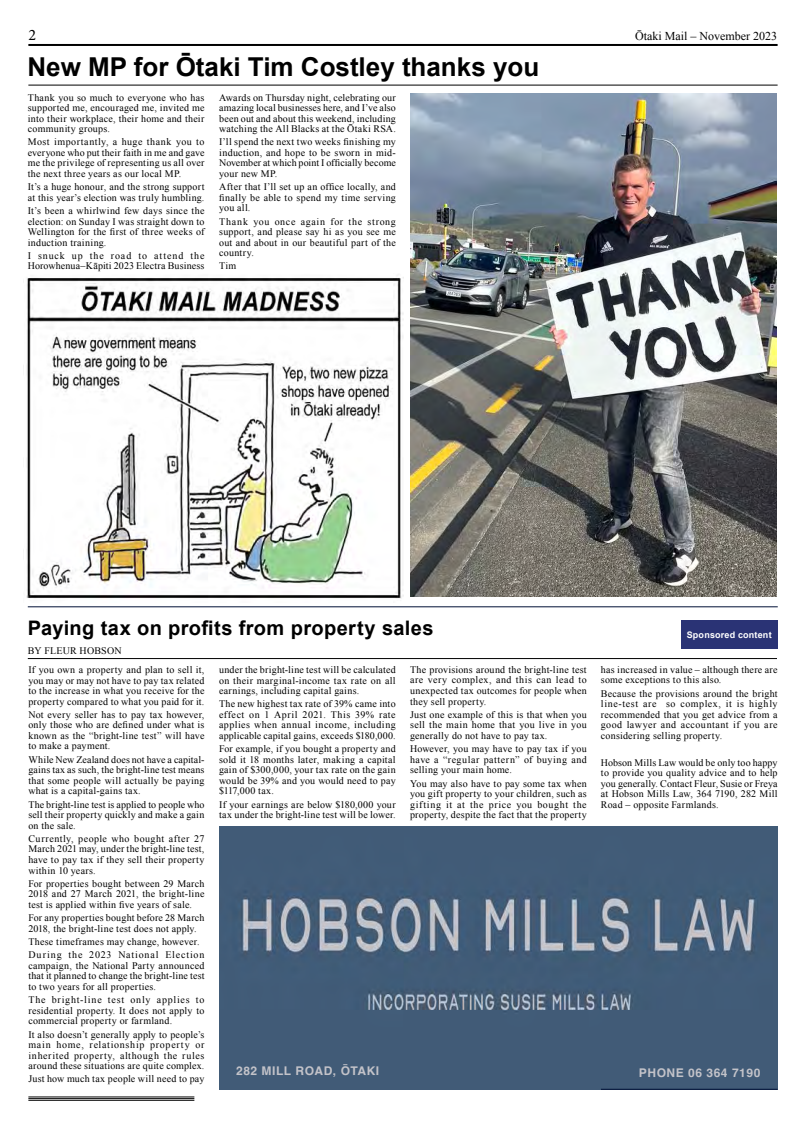
<style>
.page{position:relative;width:806px;height:1129px;background:#fff}
.page>*{position:absolute;margin:0;border:0;box-sizing:border-box;transform-origin:0 0}
.t1{font:700 26px "Arial";color:#000}
.t2{font:700 20px "Arial";letter-spacing:.02em;color:#000}
.t3{font:16px "Minion Pro";color:#000}
.t4{font:700 12px "Helvetica";letter-spacing:.04em;color:#c3c3c9}
.t5{font:12px "Times New Roman";color:#000}
.t6{font:10px/10.5px "Times New Roman";letter-spacing:.025em;color:#000;text-align:justify}
.t7{font:10px/13.3px "Times New Roman";letter-spacing:.045em;color:#000}
.t8{font:700 9px "Arial";letter-spacing:.02em;color:#fff}
</style>
<div class="page">
<hr style="left:28px;top:1096px;width:166px;height:1px;background:#000">
<hr style="left:28px;top:1098px;width:166px;height:1px;background:#000">
<hr style="left:28px;top:1099px;width:166px;height:1px;background:#000">
<hr style="left:28px;top:44px;width:749px;height:2px;background:#000">
<img style="left:219px;top:826px;width:558px;height:263px">
<div style="left:680px;top:620px;width:96px;height:28px;background:#2a3375"></div>
<hr style="left:28px;top:658px;width:748px;height:1px;background:#000">
<hr style="left:600px;top:1088px;width:177px;height:1px;background:#001036">
<hr style="left:28px;top:606px;width:749px;height:1px;background:#001036">
<img style="left:23px;top:275px;width:380px;height:324px">
<img style="left:410px;top:94px;width:366px;height:502px">
<hr style="left:28px;top:85px;width:749px;height:1px;background:#000">
<h3 class="t3" style="left:28px;top:24px;width:9px">2</h3>
<p class="t5" style="left:634px;top:28px;width:143px">Ōtaki Mail – November 2023</p>
<h1 class="t1" style="left:27px;top:49px;width:513px">New MP for Ōtaki Tim Costley thanks you</h1>
<p class="t6" style="left:219px;top:92px;width:178px">Awards on Thursday night, celebrating our amazing local businesses here, and I’ve also been out and about this weekend, including watching the All Blacks at the Ōtaki RSA.</p>
<p class="t6" style="left:219px;top:137px;width:178px">I’ll spend the next two weeks finishing my induction, and hope to be sworn in mid-November at which point I officially become your new MP.</p>
<p class="t6" style="left:219px;top:181px;width:178px">After that I’ll set up an office locally, and finally be able to spend my time serving you all.</p>
<p class="t6" style="left:219px;top:216px;width:178px">Thank you once again for the strong support, and please say hi as you see me out and about in our beautiful part of the country.</p>
<p class="t6" style="left:219px;top:261px;width:19px">Tim</p>
<p class="t6" style="left:28px;top:92px;width:178px">Thank you so much to everyone who has supported me, encouraged me, invited me into their workplace, their home and their community groups.</p>
<p class="t6" style="left:28px;top:137px;width:178px">Most importantly, a huge thank you to everyone who put their faith in me and gave me the privilege of representing us all over the next three years as our local MP.</p>
<p class="t6" style="left:28px;top:181px;width:178px">It’s a huge honour, and the strong support at this year’s election was truly humbling.</p>
<p class="t6" style="left:28px;top:205px;width:178px">It’s been a whirlwind few days since the election: on Sunday I was straight down to Wellington for the first of three weeks of induction training.</p>
<p class="t6" style="left:28px;top:250px;width:178px">I snuck up the road to attend the<br>Horowhenua–Kāpiti 2023 Electra Business</p>
<h2 class="t2" style="left:28px;top:614px;width:407px">Paying tax on profits from property sales</h2>
<p class="t8" style="left:686px;top:629px;width:86px">Sponsored content</p>
<p class="t6" style="left:28px;top:645px;width:95px">BY FLEUR HOBSON</p>
<p class="t6" style="left:28px;top:664px;width:177px">If you own a property and plan to sell it, you may or may not have to pay tax related to the increase in what you receive for the property compared to what you paid for it.</p>
<p class="t6" style="left:28px;top:709px;width:177px">Not every seller has to pay tax however, only those who are defined under what is known as the “bright-line test” will have to make a payment.</p>
<p class="t6" style="left:28px;top:753px;width:177px">While New Zealand does not have a capital&shy;gains tax as such, the bright-line test means that some people will actually be paying what is a capital-gains tax.</p>
<p class="t6" style="left:28px;top:798px;width:177px">The bright-line test is applied to people who sell their property quickly and make a gain on the sale.</p>
<p class="t6" style="left:28px;top:833px;width:177px">Currently, people who bought after 27<br>March 2021 may, under the bright-line test, have to pay tax if they sell their property within 10 years.</p>
<p class="t6" style="left:28px;top:877px;width:177px">For properties bought between 29 March 2018 and 27 March 2021, the bright-line test is applied within five years of sale.</p>
<p class="t6" style="left:28px;top:912px;width:177px">For any properties bought before 28 March<br>2018, the bright-line test does not apply.</p>
<p class="t7" style="left:28px;top:934px;width:177px">These timeframes may change, however.<br>During the 2023 National Election</p>
<p class="t6" style="left:28px;top:959px;width:177px">campaign, the National Party announced that it planned to change the bright-line test to two years for all properties.</p>
<p class="t6" style="left:28px;top:994px;width:177px">The bright-line test only applies to residential property. It does not apply to commercial property or farmland.</p>
<p class="t6" style="left:28px;top:1028px;width:177px">It also doesn’t generally apply to people’s main home, relationship property or inherited property, although the rules around these situations are quite complex.</p>
<p class="t6" style="left:28px;top:1073px;width:177px">Just how much tax people will need to pay</p>
<p class="t6" style="left:219px;top:664px;width:178px">under the bright-line test will be calculated on their marginal-income tax rate on all earnings, including capital gains.</p>
<p class="t6" style="left:219px;top:698px;width:178px">The new highest tax rate of 39% came into effect on 1 April 2021. This 39% rate applies when annual income, including applicable capital gains, exceeds $180,000.</p>
<p class="t6" style="left:219px;top:743px;width:178px">For example, if you bought a property and sold it 18 months later, making a capital gain of $300,000, your tax rate on the gain would be 39% and you would need to pay $117,000 tax.</p>
<p class="t6" style="left:219px;top:798px;width:178px">If your earnings are below $180,000 your tax under the bright-line test will be lower.</p>
<p class="t6" style="left:410px;top:664px;width:178px">The provisions around the bright-line test are very complex, and this can lead to unexpected tax outcomes for people when they sell property.</p>
<p class="t6" style="left:410px;top:709px;width:178px">Just one example of this is that when you sell the main home that you live in you generally do not have to pay tax.</p>
<p class="t6" style="left:410px;top:743px;width:178px">However, you may have to pay tax if you have a “regular pattern” of buying and selling your main home.</p>
<p class="t6" style="left:410px;top:777px;width:178px">You may also have to pay some tax when you gift property to your children, such as gifting it at the price you bought the property, despite the fact that the property</p>
<p class="t6" style="left:600px;top:664px;width:178px">has increased in value – although there are some exceptions to this also.</p>
<p class="t6" style="left:600px;top:688px;width:178px">Because the provisions around the bright line-test are so complex, it is highly recommended that you get advice from a good lawyer and accountant if you are considering selling property.</p>
<p class="t6" style="left:600px;top:756px;width:178px">Hobson Mills Law would be only too happy to provide you quality advice and to help you generally. Contact Fleur, Susie or Freya at Hobson Mills Law, 364 7190, 282 Mill Road – opposite Farmlands.</p>
<p class="t4" style="left:236px;top:1063px;width:145px">282 MILL ROAD, ŌTAKI</p>
<p class="t4" style="left:638px;top:1064px;width:123px">PHONE 06 364 7190</p>
</div>
